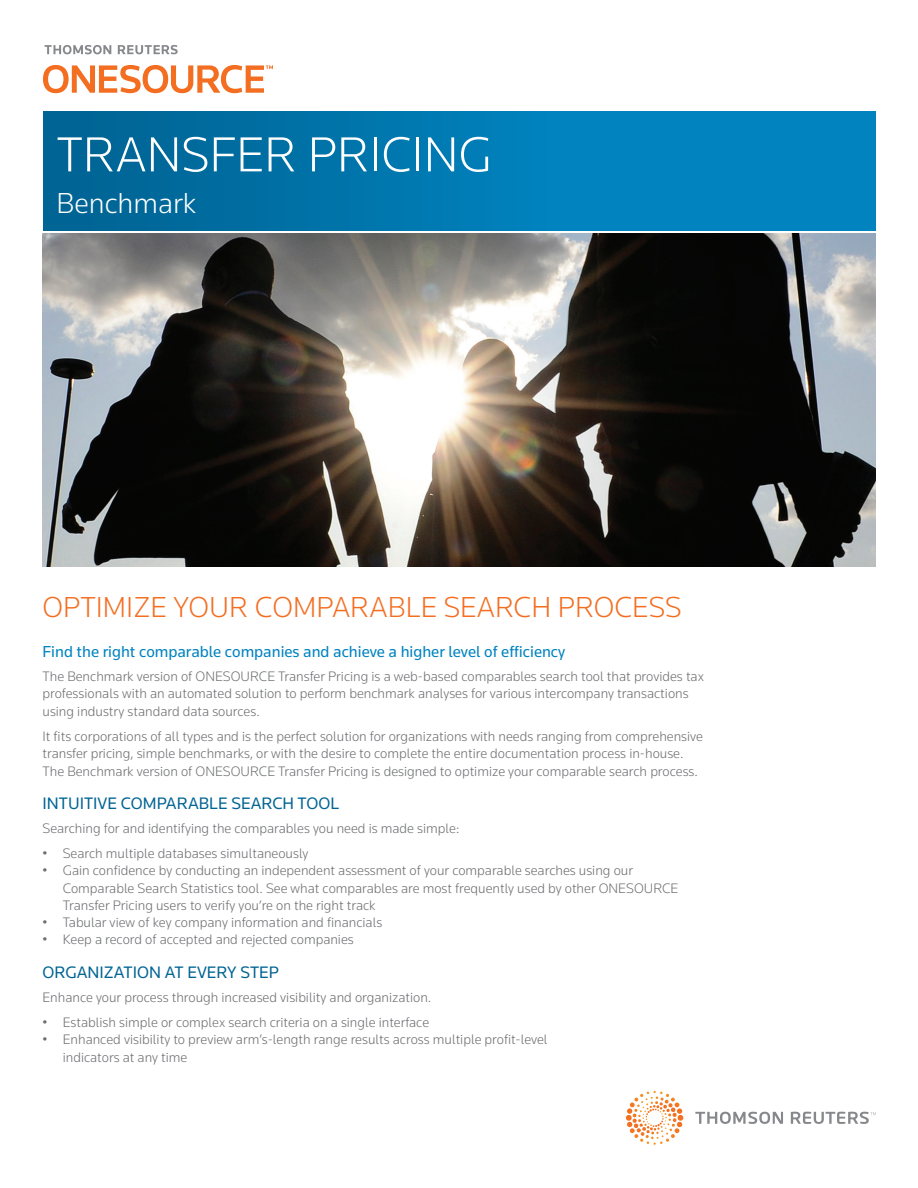
<style>
.page{position:relative;width:918px;height:1188px;background:#fff}
.page>*{position:absolute;margin:0;border:0;box-sizing:border-box;transform-origin:0 0}
.t1{font:300 51px "Knowledge";color:#fff}
.t2{font:300 30px "Knowledge";color:#f36e21}
.t3{font:300 30px "Knowledge";color:#fff}
.t4{font:17.25px "Knowledge";color:#006494}
.t5{font:16.5px "Knowledge";color:#0083bf}
.t6{font:300 14.25px/17.2px "Knowledge";color:#6c6d70}
</style>
<div class="page">
<svg style="left:626px;top:1091px;width:57px;height:51px"></svg>
<svg style="left:695px;top:1112px;width:181px;height:12px"></svg>
<div style="left:43px;top:112px;width:832px;height:118px;background:linear-gradient(to right,#006696,#008bca)"></div>
<img style="left:43px;top:233px;width:832px;height:333px">
<svg style="left:43px;top:65px;width:230px;height:28px"></svg>
<svg style="left:45px;top:45px;width:133px;height:9px"></svg>
<h1 class="t1" style="left:57px;top:123px;width:436px">transfer pricing</h1>
<h2 class="t3" style="left:57px;top:184px;width:141px">Benchmark</h2>
<h2 class="t2" style="left:43px;top:589px;width:641px">optimize your comparable search process</h2>
<p class="t5" style="left:43px;top:641px;width:524px">Find the right comparable companies and achieve a higher level of efficiency</p>
<p class="t6" style="left:43px;top:667px;width:163px">The Benchmark version of ONESOURCE</p>
<p class="t6" style="left:43px;top:667px;width:663px;text-indent:236px">Transfer Pricing is a web-based comparables search tool that provides tax professionals with an automated solution to perform benchmark analyses for various intercompany transactions using industry standard data sources.</p>
<p class="t6" style="left:43px;top:727px;width:662px">It fits corporations of all types and is the perfect solution for organizations with needs ranging from comprehensive transfer pricing, simple benchmarks, or with the desire to complete the entire documentation process in-house.<br>The Benchmark version of ONESOURCE</p>
<p class="t6" style="left:278px;top:762px;width:421px">Transfer Pricing is designed to optimize your comparable search process.</p>
<p class="t4" style="left:43px;top:792px;width:298px">INTUITIVE COMPARABLE SEARCH TOOL</p>
<p class="t6" style="left:43px;top:819px;width:418px">Searching for and identifying the comparables you need is made simple:</p>
<p class="t6" style="left:43px;top:845px;width:268px">• Search multiple databases simultaneously</p>
<p class="t6" style="left:63px;top:862px;width:572px;text-indent:-20px">• Gain confidence by conducting an independent assessment of your comparable searches using our<br>Comparable Search Statistics tool. See what comparables are most frequently used by other ONESOURCE<br>Transfer Pricing users to verify you’re on the right track</p>
<p class="t6" style="left:43px;top:914px;width:341px">• Tabular view of key company information and financials</p>
<p class="t6" style="left:43px;top:931px;width:313px">• Keep a record of accepted and rejected companies</p>
<p class="t4" style="left:43px;top:961px;width:238px">ORGANIZATION AT EVERY STEP</p>
<p class="t6" style="left:43px;top:988px;width:390px">Enhance your process through increased visibility and organization.</p>
<p class="t6" style="left:43px;top:1013px;width:388px">• Establish simple or complex search criteria on a single interface</p>
<p class="t6" style="left:63px;top:1031px;width:486px;text-indent:-20px">• Enhanced visibility to preview arm’s-length range results across multiple profit-level indicators at any time</p>
</div>
